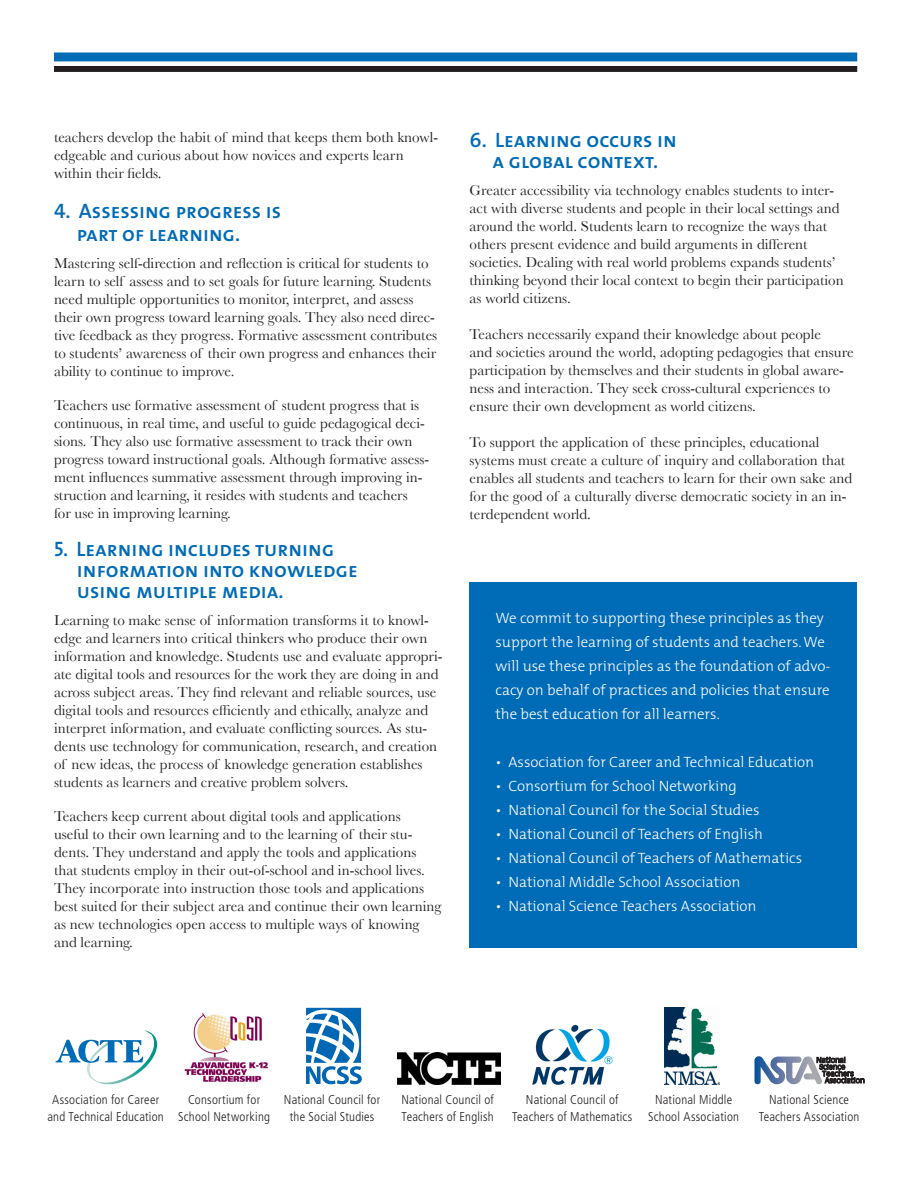
<style>
.page{position:relative;width:918px;height:1188px;background:#fff}
.page>*{position:absolute;margin:0;border:0;box-sizing:border-box;transform-origin:0 0}
.t1{font:21px/21px "The Mix Semi Bold Caps";color:#006bb6}
.t2{font:15px/18px "Baskerville";color:#231f20}
.t3{font:300 15px/24px "The Mix";color:#fff}
.t4{font:300 condensed 12.75px/16.5px "Frutiger";letter-spacing:.02em;color:#231f20;text-align:center}
</style>
<div class="page">
<div style="left:54px;top:52px;width:803px;height:9px;background:#006bb6"></div>
<div style="left:54px;top:66px;width:803px;height:6px;background:#231f20"></div>
<img style="left:184px;top:1013px;width:84px;height:69px">
<svg style="left:306px;top:1008px;width:56px;height:76px"></svg>
<img style="left:398px;top:1052px;width:102px;height:32px">
<img style="left:532px;top:1024px;width:81px;height:60px">
<svg style="left:56px;top:1030px;width:102px;height:54px"></svg>
<img style="left:664px;top:1008px;width:56px;height:76px">
<svg style="left:754px;top:1056px;width:110px;height:28px"></svg>
<div style="left:470px;top:582px;width:387px;height:365px;background:#006bb6"></div>
<p class="t2" style="left:54px;top:128px;width:386px">teachers develop the habit of mind that keeps them both knowl&shy;edgeable and curious about how novices and experts learn within their fields.</p>
<p class="t1" style="left:77px;top:199px;width:206px;line-height:22.5px;text-indent:-23px">4. Assessing progress is part of learning.</p>
<p class="t2" style="left:54px;top:254px;width:385px">Mastering self-direction and reflection is critical for students to learn to self assess and to set goals for future learning. Students need multiple opportunities to monitor, interpret, and assess their own progress toward learning goals. They also need direc&shy;tive feedback as they progress. Formative assessment contributes to students’ awareness of their own progress and enhances their ability to continue to improve.</p>
<p class="t2" style="left:54px;top:396px;width:377px">Teachers use formative assessment of student progress that is continuous, in real time, and useful to guide pedagogical deci&shy;sions. They also use formative assessment to track their own progress toward instructional goals. Although formative assess&shy;ment influences summative assessment through improving in&shy;struction and learning, it resides with students and teachers<br>for use in improving learning.</p>
<p class="t1" style="left:77px;top:538px;width:282px;text-indent:-23px">5. Learning includes turning information into knowledge using multiple media.</p>
<p class="t2" style="left:54px;top:611px;width:390px">Learning to make sense of information transforms it to knowl&shy;edge and learners into critical thinkers who produce their own information and knowledge. Students use and evaluate appropri&shy;ate digital tools and resources for the work they are doing in and across subject areas. They find relevant and reliable sources, use digital tools and resources efficiently and ethically, analyze and interpret information, and evaluate conflicting sources. As stu&shy;dents use technology for communication, research, and creation of new ideas, the process of knowledge generation establishes students as learners and creative problem solvers.</p>
<p class="t2" style="left:54px;top:807px;width:389px">Teachers keep current about digital tools and applications<br>useful to their own learning and to the learning of their stu&shy;dents. They understand and apply the tools and applications that students employ in their out-of-school and in-school lives.<br>They incorporate into instruction those tools and applications best suited for their subject area and continue their own learning as new technologies open access to multiple ways of knowing and learning.</p>
<p class="t1" style="left:470px;top:129px;width:209px;text-align:center">6. Learning occurs in a global context.</p>
<p class="t2" style="left:470px;top:181px;width:376px">Greater accessibility via technology enables students to inter&shy;act with diverse students and people in their local settings and around the world. Students learn to recognize the ways that others present evidence and build arguments in different societies. Dealing with real world problems expands students’ thinking beyond their local context to begin their participation as world citizens.</p>
<p class="t2" style="left:470px;top:325px;width:386px">Teachers necessarily expand their knowledge about people<br>and societies around the world, adopting pedagogies that ensure participation by themselves and their students in global aware&shy;ness and interaction. They seek cross-cultural experiences to ensure their own development as world citizens.</p>
<p class="t2" style="left:470px;top:433px;width:384px">To support the application of these principles, educational systems must create a culture of inquiry and collaboration that enables all students and teachers to learn for their own sake and for the good of a culturally diverse democratic society in an in&shy;terdependent world.</p>
<p class="t3" style="left:495px;top:606px;width:336px">We commit to supporting these principles as they support the learning of students and teachers. We will use these principles as the foundation of advo&shy;cacy on behalf of practices and policies that ensure the best education for all learners.</p>
<p class="t3" style="left:495px;top:750px;width:320px">• Association for Career and Technical Education</p>
<p class="t3" style="left:495px;top:774px;width:243px">• Consortium for School Networking</p>
<p class="t3" style="left:495px;top:798px;width:266px">• National Council for the Social Studies</p>
<p class="t3" style="left:495px;top:822px;width:269px">• National Council of Teachers of English</p>
<p class="t3" style="left:495px;top:846px;width:308px">• National Council of Teachers of Mathematics</p>
<p class="t3" style="left:495px;top:870px;width:247px">• National Middle School Association</p>
<p class="t3" style="left:495px;top:894px;width:263px">• National Science Teachers Association</p>
<p class="t4" style="left:47px;top:1092px;width:118px">Association for Career and Technical Education</p>
<p class="t4" style="left:769px;top:1092px;width:81px">National Science</p>
<p class="t4" style="left:188px;top:1092px;width:74px">Consortium for</p>
<p class="t4" style="left:178px;top:1108px;width:94px">School Networking</p>
<p class="t4" style="left:284px;top:1092px;width:98px">National Council for the Social Studies</p>
<p class="t4" style="left:401px;top:1092px;width:94px;text-align:left">National Council of<br>Teachers of English</p>
<p class="t4" style="left:512px;top:1092px;width:121px">National Council of<br>Teachers of Mathematics</p>
<p class="t4" style="left:648px;top:1092px;width:92px">National Middle<br>School Association</p>
<p class="t4" style="left:759px;top:1108px;width:102px">Teachers Association</p>
</div>
